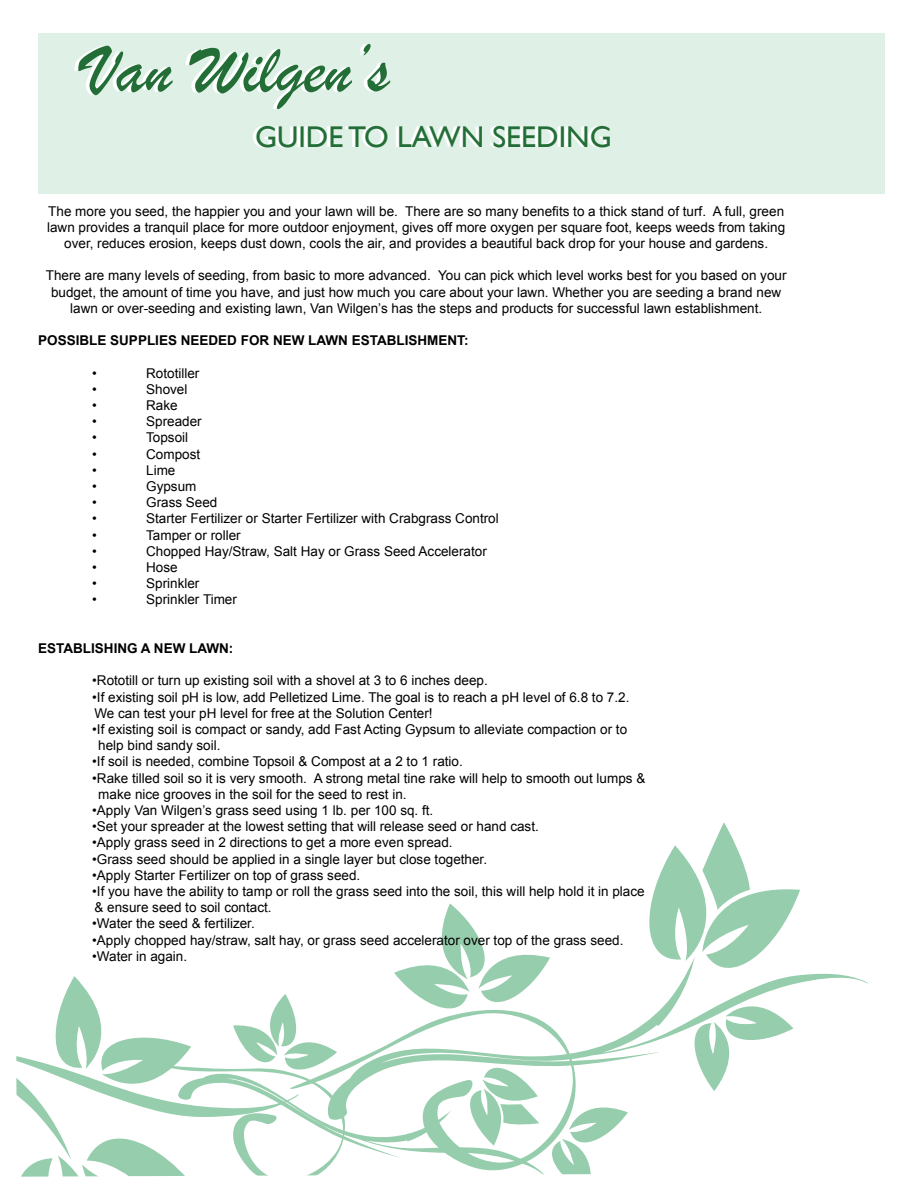
<style>
.page{position:relative;width:918px;height:1188px;background:#fff}
.page>*{position:absolute;margin:0;border:0;box-sizing:border-box;transform-origin:0 0}
.t1{font:72px "Brush Script";color:#236e37}
.t2{font:30px "Gill Sans";color:#236e37}
.t3{font:13.5px/16.2px "Arial";color:#000}
.t4{font:700 13.5px "Arial";color:#000}
</style>
<div class="page">
<div style="left:38px;top:33px;width:847px;height:160px;background:#dff0e7"></div>
<svg style="left:628px;top:973px;width:240px;height:85px"></svg>
<svg style="left:640px;top:822px;width:160px;height:269px"></svg>
<svg style="left:16px;top:903px;width:612px;height:274px"></svg>
<h1 class="t1" style="left:87px;top:22px;width:304px">Van Wilgen’s</h1>
<h2 class="t2" style="left:255px;top:119px;width:358px">GUIDE TO LAWN SEEDING</h2>
<p class="t3" style="left:47px;top:203px;width:740px;text-align:center">The more you seed, the happier you and your lawn will be. There are so many benefits to a thick stand of turf. A full, green lawn provides a tranquil place for more outdoor enjoyment, gives off more oxygen per square foot, keeps weeds from taking over, reduces erosion, keeps dust down, cools the air, and provides a beautiful back drop for your house and gardens.</p>
<p class="t3" style="left:46px;top:268px;width:742px;text-align:center">There are many levels of seeding, from basic to more advanced. You can pick which level works best for you based on your budget, the amount of time you have, and just how much you care about your lawn. Whether you are seeding a brand new lawn or over-seeding and existing lawn, Van Wilgen’s has the steps and products for successful lawn establishment.</p>
<p class="t4" style="left:38px;top:331px;width:432px">POSSIBLE SUPPLIES NEEDED FOR NEW LAWN ESTABLISHMENT:</p>
<p class="t3" style="left:92px;top:365px;width:6px">•</p>
<p class="t3" style="left:146px;top:365px;width:55px">Rototiller</p>
<p class="t3" style="left:92px;top:381px;width:6px">•</p>
<p class="t3" style="left:146px;top:381px;width:43px">Shovel</p>
<p class="t3" style="left:92px;top:397px;width:6px">•</p>
<p class="t3" style="left:146px;top:397px;width:33px">Rake</p>
<p class="t3" style="left:92px;top:413px;width:6px">•</p>
<p class="t3" style="left:146px;top:413px;width:57px">Spreader</p>
<p class="t3" style="left:92px;top:430px;width:6px">•</p>
<p class="t3" style="left:146px;top:430px;width:44px">Topsoil</p>
<p class="t3" style="left:92px;top:446px;width:6px">•</p>
<p class="t3" style="left:146px;top:446px;width:56px">Compost</p>
<p class="t3" style="left:92px;top:462px;width:6px">•</p>
<p class="t3" style="left:146px;top:462px;width:31px">Lime</p>
<p class="t3" style="left:92px;top:478px;width:6px">•</p>
<p class="t3" style="left:146px;top:478px;width:52px">Gypsum</p>
<p class="t3" style="left:92px;top:494px;width:6px">•</p>
<p class="t3" style="left:146px;top:494px;width:73px">Grass Seed</p>
<p class="t3" style="left:92px;top:511px;width:6px">•</p>
<p class="t3" style="left:146px;top:511px;width:354px">Starter Fertilizer or Starter Fertilizer with Crabgrass Control</p>
<p class="t3" style="left:92px;top:527px;width:6px">•</p>
<p class="t3" style="left:146px;top:527px;width:96px">Tamper or roller</p>
<p class="t3" style="left:92px;top:543px;width:6px">•</p>
<p class="t3" style="left:146px;top:543px;width:342px">Chopped Hay/Straw, Salt Hay or Grass Seed Accelerator</p>
<p class="t3" style="left:92px;top:559px;width:6px">•</p>
<p class="t3" style="left:146px;top:559px;width:33px">Hose</p>
<p class="t3" style="left:92px;top:575px;width:6px">•</p>
<p class="t3" style="left:146px;top:575px;width:55px">Sprinkler</p>
<p class="t3" style="left:92px;top:592px;width:6px">•</p>
<p class="t3" style="left:146px;top:592px;width:92px">Sprinkler Timer</p>
<p class="t4" style="left:38px;top:639px;width:197px">ESTABLISHING A NEW LAWN:</p>
<p class="t3" style="left:92px;top:673px;width:397px">•Rototill or turn up existing soil with a shovel at 3 to 6 inches deep.</p>
<p class="t3" style="left:92px;top:689px;width:539px">•If existing soil pH is low, add Pelletized Lime. The goal is to reach a pH level of 6.8 to 7.2.<br>We can test your pH level for free at the Solution Center!</p>
<p class="t3" style="left:98px;top:721px;width:530px;text-indent:-6px">•If existing soil is compact or sandy, add Fast Acting Gypsum to alleviate compaction or to help bind sandy soil.</p>
<p class="t3" style="left:92px;top:754px;width:372px">•If soil is needed, combine Topsoil &amp; Compost at a 2 to 1 ratio.</p>
<p class="t3" style="left:98px;top:770px;width:549px;text-indent:-6px">•Rake tilled soil so it is very smooth. A strong metal tine rake will help to smooth out lumps &amp; make nice grooves in the soil for the seed to rest in.</p>
<p class="t3" style="left:92px;top:802px;width:343px">•Apply Van Wilgen’s grass seed using 1 lb. per 100 sq. ft.</p>
<p class="t3" style="left:92px;top:818px;width:448px">•Set your spreader at the lowest setting that will release seed or hand cast.</p>
<p class="t3" style="left:92px;top:835px;width:362px">•Apply grass seed in 2 directions to get a more even spread.</p>
<p class="t3" style="left:92px;top:851px;width:396px">•Grass seed should be applied in a single layer but close together.</p>
<p class="t3" style="left:92px;top:867px;width:270px">•Apply Starter Fertilizer on top of grass seed.</p>
<p class="t3" style="left:92px;top:883px;width:554px">•If you have the ability to tamp or roll the grass seed into the soil, this will help hold it in place &amp; ensure seed to soil contact.</p>
<p class="t3" style="left:92px;top:916px;width:164px">•Water the seed &amp; fertilizer.</p>
<p class="t3" style="left:92px;top:932px;width:533px">•Apply chopped hay/straw, salt hay, or grass seed accelerator over top of the grass seed.</p>
<p class="t3" style="left:92px;top:948px;width:97px">•Water in again.</p>
</div>
